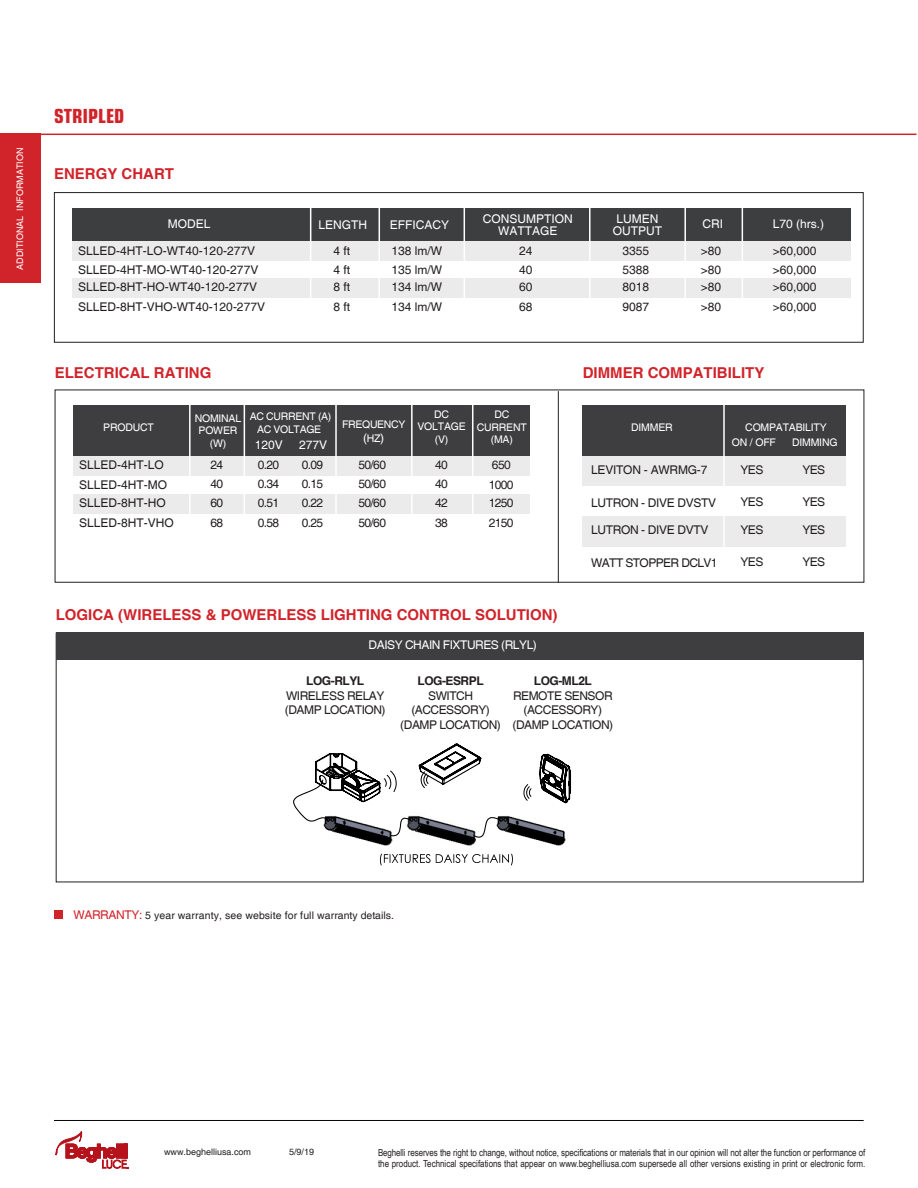
<style>
.page{position:relative;width:918px;height:1188px;background:#fff}
.page>*{position:absolute;margin:0;border:0;box-sizing:border-box;transform-origin:0 0}
.t1{font:700 condensed 19.5px "Eurostile";color:#d1232a}
.t2{font:700 15px "Helvetica";color:#d1232a}
.t3{font:12px/14.4px "Helvetica";letter-spacing:-.03em;color:#231f20}
.t4{font:12px/17.7px "Helvetica";color:#231f20}
.t5{font:12px/12px "Helvetica";color:#fff;text-align:center}
.t6{font:12px/18.9px "Helvetica";letter-spacing:-.05em;color:#231f20}
.t7{font:700 12px "Helvetica";letter-spacing:-.04em;color:#231f20}
.t8{font:12px "Helvetica";letter-spacing:-.04em;color:#fff}
.t9{font:10.5px/12.6px "Helvetica";letter-spacing:-.02em;color:#fff;text-align:center}
.t10{font:10.5px "Helvetica";letter-spacing:.01em;color:#231f20}
.t11{font:9.75px/11.7px "Arial Narrow";letter-spacing:-.01em;color:#231f20}
.t12{font:9px "Helvetica";color:#231f20}
.t13{font:9px "Helvetica";color:#fff}
.s1{font-size:10.5px}
.s2{font-size:12px;color:#d1232a}
</style>
<div class="page">
<div style="left:72px;top:241px;width:778px;height:20px;background:#ecebeb"></div>
<div style="left:72px;top:278px;width:778px;height:20px;background:#ecebeb"></div>
<div style="left:72px;top:208px;width:779px;height:33px;background:#3c3e40"></div>
<hr style="left:35px;top:134px;width:881px;height:1px;background:#d1232a">
<div style="left:54px;top:192px;width:810px;height:151px;border:1px solid #231f20"></div>
<hr style="left:310px;top:205px;width:1px;height:121px;background:#fff">
<hr style="left:379px;top:205px;width:1px;height:121px;background:#fff">
<hr style="left:464px;top:205px;width:1px;height:121px;background:#fff">
<hr style="left:589px;top:205px;width:2px;height:121px;background:#fff">
<hr style="left:742px;top:205px;width:1px;height:121px;background:#fff">
<hr style="left:684px;top:205px;width:2px;height:121px;background:#fff">
<img style="left:356px;top:838px;width:33px;height:16px">
<img style="left:439px;top:838px;width:37px;height:8px">
<img style="left:389px;top:838px;width:4px;height:7px">
<img style="left:511px;top:838px;width:55px;height:16px">
<svg style="left:380px;top:854px;width:133px;height:11px"></svg>
<svg style="left:293px;top:743px;width:278px;height:95px"></svg>
<div style="left:73px;top:494px;width:457px;height:20px;background:#ecebeb"></div>
<div style="left:55px;top:390px;width:809px;height:193px;border:1px solid #231f20"></div>
<div style="left:73px;top:456px;width:457px;height:19px;background:#ecebeb"></div>
<div style="left:583px;top:456px;width:263px;height:30px;background:#ecebeb"></div>
<div style="left:583px;top:516px;width:263px;height:31px;background:#ecebeb"></div>
<div style="left:73px;top:405px;width:457px;height:51px;background:#3e3e40"></div>
<div style="left:583px;top:405px;width:263px;height:51px;background:#3e3e40"></div>
<hr style="left:189px;top:395px;width:2px;height:128px;background:#fff">
<hr style="left:723px;top:395px;width:2px;height:175px;background:#fff">
<hr style="left:244px;top:395px;width:1px;height:128px;background:#fff">
<hr style="left:335px;top:395px;width:2px;height:128px;background:#fff">
<hr style="left:411px;top:395px;width:2px;height:128px;background:#fff">
<hr style="left:472px;top:395px;width:1px;height:128px;background:#fff">
<hr style="left:558px;top:391px;width:1px;height:192px;background:#231f20">
<hr style="left:54px;top:1120px;width:810px;height:1px;background:#040503">
<svg style="left:56px;top:1132px;width:72px;height:36px"></svg>
<div style="left:0;top:134px;width:41px;height:149px;background:#d1232a"></div>
<div style="left:55px;top:910px;width:8px;height:8px;background:#d1232a"></div>
<div style="left:56px;top:633px;width:808px;height:27px;background:#3e3e40"></div>
<p class="t13" style="left:15px;top:270px;width:124px;rotate:-90deg">ADDITIONAL INFORMATION</p>
<h1 class="t1" style="left:54px;top:105px;width:72px">STRIPLED</h1>
<p class="t2" style="left:54px;top:165px;width:121px">ENERGY CHART</p>
<p class="t5" style="left:168px;top:219px;width:44px">MODEL</p>
<p class="t5" style="left:318px;top:219px;width:50px">LENGTH</p>
<p class="t5" style="left:390px;top:219px;width:61px">EFFICACY</p>
<p class="t5" style="left:483px;top:213px;width:91px">CONSUMPTION<br>WATTAGE</p>
<p class="t5" style="left:613px;top:213px;width:51px">LUMEN<br>OUTPUT</p>
<p class="t5" style="left:702px;top:219px;width:22px">CRI</p>
<p class="t5" style="left:773px;top:219px;width:53px">L70 (hrs.)</p>
<p class="t4" style="left:78px;top:242px;width:178px">SLLED-4HT-LO-WT40-120-277V</p>
<p class="t3" style="left:334px;top:244px;width:18px">4 ft</p>
<p class="t3" style="left:391px;top:244px;width:52px">138 lm/W</p>
<p class="t3" style="left:334px;top:261px;width:18px;line-height:17.7px">4 ft<br>8 ft</p>
<p class="t3" style="left:334px;top:300px;width:18px">8 ft</p>
<p class="t4" style="left:78px;top:261px;width:182px">SLLED-4HT-MO-WT40-120-277V<br>SLLED-8HT-HO-WT40-120-277V</p>
<p class="t4" style="left:78px;top:298px;width:188px">SLLED-8HT-VHO-WT40-120-277V</p>
<p class="t4" style="left:391px;top:261px;width:52px">135 lm/W<br>134 lm/W</p>
<p class="t3" style="left:391px;top:300px;width:52px">134 lm/W</p>
<p class="t3" style="left:519px;top:244px;width:15px">24</p>
<p class="t3" style="left:623px;top:244px;width:28px">3355</p>
<p class="t3" style="left:701px;top:244px;width:22px">&gt;80</p>
<p class="t3" style="left:773px;top:244px;width:45px">&gt;60,000</p>
<p class="t4" style="left:623px;top:261px;width:28px">5388<br>8018</p>
<p class="t3" style="left:623px;top:300px;width:28px">9087</p>
<p class="t3" style="left:519px;top:261px;width:15px;line-height:17.7px">40<br>60</p>
<p class="t3" style="left:519px;top:300px;width:15px">68</p>
<p class="t3" style="left:701px;top:261px;width:22px;line-height:17.7px">&gt;80 &gt;80</p>
<p class="t3" style="left:701px;top:300px;width:22px">&gt;80</p>
<p class="t4" style="left:773px;top:261px;width:45px">&gt;60,000 &gt;60,000</p>
<p class="t3" style="left:773px;top:300px;width:45px">&gt;60,000</p>
<p class="t2" style="left:55px;top:364px;width:158px">ELECTRICAL RATING</p>
<p class="t2" style="left:583px;top:364px;width:183px">DIMMER COMPATIBILITY</p>
<p class="t9" style="left:417px;top:408px;width:50px">DC<br>VOLTAGE (V)</p>
<p class="t9" style="left:477px;top:408px;width:52px">DC<br>CURRENT (MA)</p>
<p class="t9" style="left:250px;top:410px;width:83px">AC CURRENT (A)<br>AC VOLTAGE</p>
<p class="t5" style="left:255px;top:439px;width:30px">120V</p>
<p class="t5" style="left:299px;top:439px;width:30px">277V</p>
<p class="t9" style="left:195px;top:412px;width:48px">NOMINAL<br>POWER (W)</p>
<p class="t9" style="left:732px;top:420px;width:96px;line-height:15px;text-align:left;text-indent:13px">COMPATABILITY<br>ON / OFF</p>
<p class="t9" style="left:103px;top:422px;width:52px">PRODUCT</p>
<p class="t9" style="left:342px;top:418px;width:65px">FREQUENCY</p>
<p class="t9" style="left:631px;top:422px;width:43px">DIMMER</p>
<p class="t5" style="left:363px;top:432px;width:22px">(<span class="s1">HZ</span>)</p>
<p class="t9" style="left:792px;top:437px;width:47px">DIMMING</p>
<p class="t4" style="left:79px;top:457px;width:86px">SLLED-4HT-LO</p>
<p class="t3" style="left:591px;top:463px;width:118px">LEVITON - AWRMG-7</p>
<p class="t3" style="left:358px;top:456px;width:29px;line-height:19.2px;text-align:justify">50/60<br>50/60<br>50/60<br>50/60</p>
<p class="t3" style="left:302px;top:458px;width:23px">0.09</p>
<p class="t3" style="left:435px;top:458px;width:14px">40</p>
<p class="t6" style="left:489px;top:456px;width:26px">650<br>1000<br>1250</p>
<p class="t3" style="left:489px;top:516px;width:26px">2150</p>
<p class="t3" style="left:210px;top:458px;width:14px">24</p>
<p class="t3" style="left:741px;top:463px;width:24px">YES</p>
<p class="t3" style="left:258px;top:456px;width:23px;line-height:18.9px;text-align:justify">0.20<br>0.34<br>0.51</p>
<p class="t3" style="left:258px;top:516px;width:23px">0.58</p>
<p class="t3" style="left:210px;top:477px;width:14px">40</p>
<p class="t4" style="left:79px;top:476px;width:90px">SLLED-4HT-MO</p>
<p class="t3" style="left:435px;top:475px;width:14px;line-height:18.8px">40<br>42</p>
<p class="t3" style="left:435px;top:516px;width:14px">38</p>
<p class="t3" style="left:302px;top:475px;width:23px;line-height:18.8px">0.15<br>0.22</p>
<p class="t3" style="left:302px;top:516px;width:23px">0.25</p>
<p class="t3" style="left:741px;top:495px;width:24px">YES</p>
<p class="t3" style="left:591px;top:496px;width:126px">LUTRON - DIVE DVSTV</p>
<p class="t4" style="left:79px;top:493px;width:96px;line-height:20px">SLLED-8HT-HO<br>SLLED-8HT-VHO</p>
<p class="t3" style="left:210px;top:493px;width:14px;line-height:20px">60<br>68</p>
<p class="t3" style="left:591px;top:523px;width:119px">LUTRON - DIVE DVTV</p>
<p class="t3" style="left:741px;top:523px;width:24px">YES</p>
<p class="t2" style="left:56px;top:605px;width:503px">LOGICA (WIRELESS &amp; POWERLESS LIGHTING CONTROL SOLUTION)</p>
<p class="t8" style="left:369px;top:638px;width:170px">DAISY CHAIN FIXTURES (RLYL)</p>
<p class="t6" style="left:591px;top:554px;width:128px">WATT STOPPER DCLV1</p>
<p class="t7" style="left:306px;top:674px;width:59px">LOG-RLYL</p>
<p class="t3" style="left:285px;top:689px;width:102px">WIRELESS RELAY (DAMP LOCATION)</p>
<p class="t7" style="left:418px;top:674px;width:68px">LOG-ESRPL</p>
<p class="t3" style="left:400px;top:689px;width:102px;text-align:center">SWITCH (ACCESSORY) (DAMP LOCATION)</p>
<p class="t7" style="left:534px;top:674px;width:59px">LOG-ML2L</p>
<p class="t3" style="left:513px;top:689px;width:102px;text-align:center">REMOTE SENSOR (ACCESSORY) (DAMP LOCATION)</p>
<p class="t3" style="left:741px;top:555px;width:24px">YES</p>
<p class="t3" style="left:802px;top:463px;width:24px">YES</p>
<p class="t3" style="left:802px;top:495px;width:24px">YES</p>
<p class="t3" style="left:802px;top:523px;width:24px">YES</p>
<p class="t3" style="left:802px;top:555px;width:24px">YES</p>
<p class="t10" style="left:73px;top:909px;width:322px"><span class="s2">WARRANTY:</span> 5 year warranty, see website for full warranty details.</p>
<p class="t12" style="left:164px;top:1147px;width:89px">www.beghelliusa.com</p>
<p class="t12" style="left:289px;top:1147px;width:27px">5/9/19</p>
<p class="t11" style="left:378px;top:1146px;width:489px">Beghelli reserves the right to change, without notice, specifications or materials that in our opinion will not alter the function or performance of the product. Technical specifations that appear on www.beghelliusa.com supersede all other versions existing in print or electronic form.</p>
</div>
